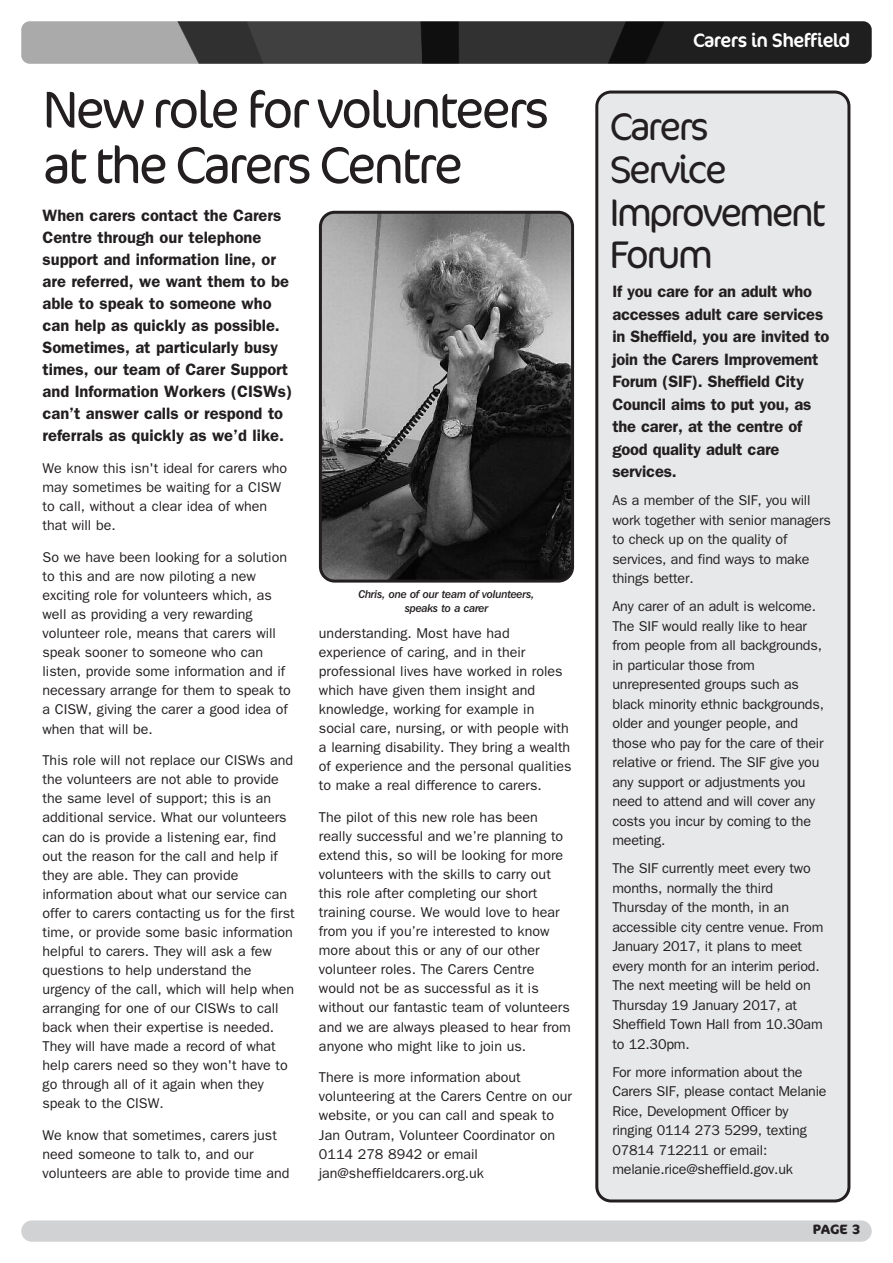
<style>
.page{position:relative;width:893px;height:1263px;background:#fff}
.page>*{position:absolute;margin:0;border:0;box-sizing:border-box;transform-origin:0 0}
.t1{font:300 52.5px/55.5px "Cocon";letter-spacing:-.055em;color:#231f20}
.t2{font:300 39px/42.8px "Cocon";letter-spacing:-.07em;color:#231f20}
.t3{font:19.5px "Cocon";letter-spacing:-.03em;color:#fff}
.t4{font:600 16.5px/22px "Franklin Gothic";color:#231f20}
.t5{font:14.25px/19px "Franklin Gothic";color:#231f20}
.t6{font:700 13.5px "Cocon";color:#231f20}
.t7{font:11.25px/13.5px "Franklin Gothic IT Cby BT Med Ital";letter-spacing:-.02em;color:#231f20;text-align:center}
</style>
<div class="page">
<div style="left:21px;top:1220px;width:851px;height:22px;background:#d1d2d4;border-radius:11px"></div>
<img style="left:21px;top:21px;width:851px;height:43px;border-radius:9px">
<svg style="left:319px;top:211px;width:255px;height:372px;background:#616161"></svg>
<div style="left:595px;top:91px;width:255px;height:1111px;background:#e7e8e9"></div>
<h1 class="t1" style="left:43px;top:83px;width:509px">New role for volunteers at the Carers Centre</h1>
<p class="t4" style="left:43px;top:205px;width:251px">When carers contact the Carers<br>Centre through our telephone support and information line, or are referred, we want them to be able to speak to someone who can help as quickly as possible.<br>Sometimes, at particularly busy times, our team of Carer Support and Information Workers (CISWs) can’t answer calls or respond to referrals as quickly as we’d like.</p>
<p class="t5" style="left:43px;top:459px;width:246px">We know this isn't ideal for carers who may sometimes be waiting for a CISW to call, without a clear idea of when that will be.</p>
<p class="t5" style="left:43px;top:548px;width:250px">So we have been looking for a solution to this and are now piloting a new exciting role for volunteers which, as well as providing a very rewarding volunteer role, means that carers will speak sooner to someone who can listen, provide some information and if necessary arrange for them to speak to a CISW, giving the carer a good idea of when that will be.</p>
<p class="t5" style="left:43px;top:751px;width:254px">This role will not replace our CISWs and the volunteers are not able to provide the same level of support; this is an additional service. What our volunteers can do is provide a listening ear, find out the reason for the call and help if they are able. They can provide information about what our service can offer to carers contacting us for the first time, or provide some basic information helpful to carers. They will ask a few questions to help understand the urgency of the call, which will help when arranging for one of our CISWs to call back when their expertise is needed.<br>They will have made a record of what help carers need so they won't have to go through all of it again when they speak to the CISW.</p>
<p class="t5" style="left:43px;top:1126px;width:249px">We know that sometimes, carers just need someone to talk to, and our volunteers are able to provide time and</p>
<p class="t7" style="left:358px;top:587px;width:177px">Chris, one of our team of volunteers, speaks to a carer</p>
<p class="t5" style="left:319px;top:623px;width:254px">understanding. Most have had experience of caring, and in their professional lives have worked in roles which have given them insight and knowledge, working for example in social care, nursing, or with people with a learning disability. They bring a wealth of experience and the personal qualities to make a real difference to carers.</p>
<p class="t5" style="left:319px;top:808px;width:254px">The pilot of this new role has been really successful and we’re planning to extend this, so will be looking for more volunteers with the skills to carry out this role after completing our short training course. We would love to hear from you if you’re interested to know more about this or any of our other volunteer roles. The Carers Centre would not be as successful as it is without our fantastic team of volunteers and we are always pleased to hear from anyone who might like to join us.</p>
<p class="t5" style="left:319px;top:1068px;width:254px">There is more information about volunteering at the Carers Centre on our website, or you can call and speak to<br>Jan Outram, Volunteer Coordinator on<br>0114 278 8942 or email jan@sheffieldcarers.org.uk</p>
<h3 class="t3" style="left:693px;top:29px;width:159px">Carers in Sheffield</h3>
<h2 class="t2" style="left:609px;top:106px;width:218px">Carers<br>Service<br>Improvement<br>Forum</h2>
<p class="t4" style="left:612px;top:281px;width:219px;line-height:22.5px">If you care for an adult who accesses adult care services in Sheffield, you are invited to join the Carers Improvement<br>Forum (SIF). Sheffield City<br>Council aims to put you, as the carer, at the centre of good quality adult care services.</p>
<p class="t5" style="left:612px;top:491px;width:220px;line-height:19.5px">As a member of the SIF, you will work together with senior managers to check up on the quality of services, and find ways to make things better.</p>
<p class="t5" style="left:612px;top:597px;width:213px;line-height:19.5px">Any carer of an adult is welcome.<br>The SIF would really like to hear from people from all backgrounds, in particular those from unrepresented groups such as black minority ethnic backgrounds, older and younger people, and those who pay for the care of their relative or friend. The SIF give you any support or adjustments you need to attend and will cover any costs you incur by coming to the meeting.</p>
<p class="t5" style="left:612px;top:859px;width:213px;line-height:19.5px">The SIF currently meet every two months, normally the third<br>Thursday of the month, in an accessible city centre venue. From<br>January 2017, it plans to meet every month for an interim period.<br>The next meeting will be held on<br>Thursday 19 January 2017, at<br>Sheffield Town Hall from 10.30am to 12.30pm.</p>
<p class="t5" style="left:612px;top:1062px;width:216px;line-height:19.5px">For more information about the<br>Carers SIF, please contact Melanie<br>Rice, Development Officer by ringing 0114 273 5299, texting<br>07814 712211 or email: melanie.rice@sheffield.gov.uk</p>
<p class="t6" style="left:813px;top:1221px;width:49px">PAGE 3</p>
</div>
